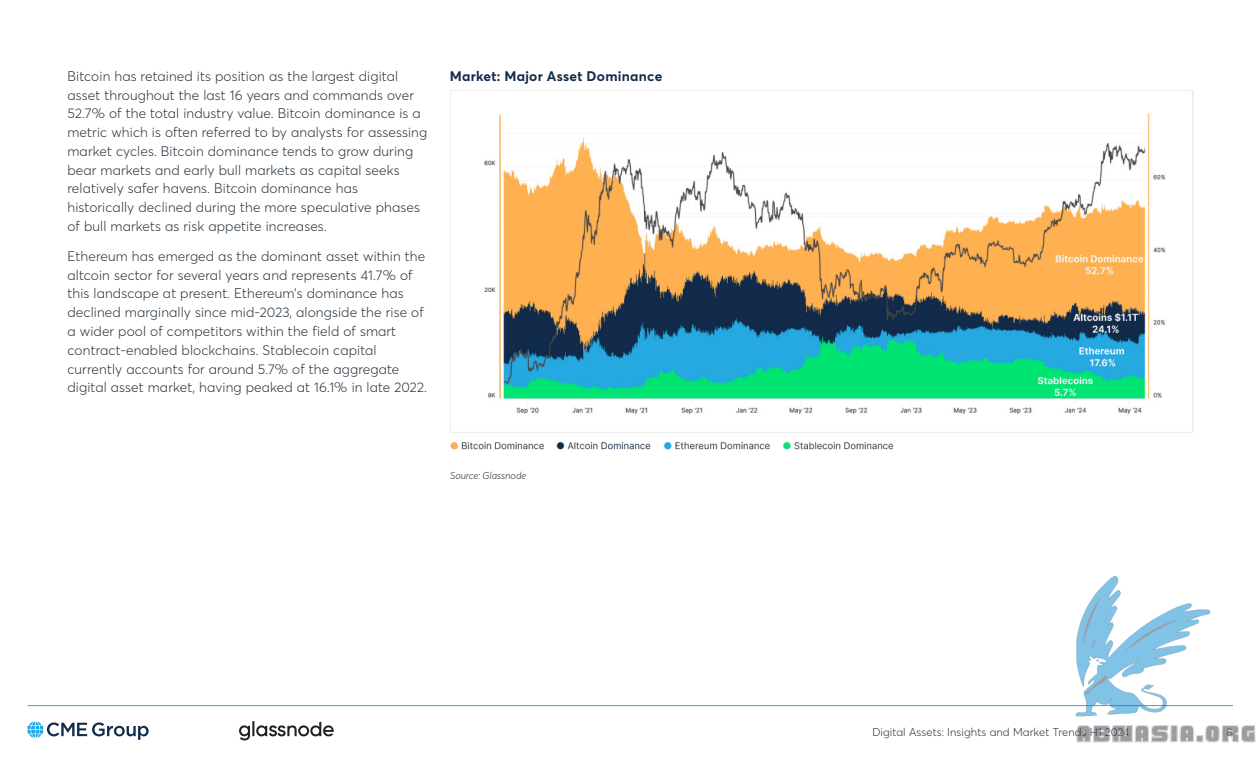
<style>
.page{position:relative;width:1260px;height:765px;background:#fff}
.page>*{position:absolute;margin:0;border:0;box-sizing:border-box;transform-origin:0 0}
.t1{font:300 13.75px/18.8px "Averta";letter-spacing:.01em;color:#25323c}
.t2{font:700 13.75px "Averta";letter-spacing:.02em;color:#112b4a}
.t3{font:300 11.25px "Averta";letter-spacing:.01em;color:#25323c}
.t4{font:300 11.25px "Averta";color:#5a6874}
.t5{font:italic 300 10px "Averta";color:#25323c}
</style>
<div class="page">
<hr style="left:28px;top:705px;width:1205px;height:1px;background:#25a9e0">
<img style="left:450px;top:90px;width:744px;height:360px">
<svg style="left:28px;top:722px;width:121px;height:18px"></svg>
<svg style="left:239px;top:721px;width:95px;height:20px"></svg>
<img style="left:1071px;top:576px;width:185px;height:167px">
<p class="t1" style="left:68px;top:66px;width:361px">Bitcoin has retained its position as the largest digital asset throughout the last 16 years and commands over 52.7% of the total industry value. Bitcoin dominance is a metric which is often referred to by analysts for assessing market cycles. Bitcoin dominance tends to grow during bear markets and early bull markets as capital seeks relatively safer havens. Bitcoin dominance has historically declined during the more speculative phases of bull markets as risk appetite increases.</p>
<p class="t1" style="left:68px;top:246px;width:361px">Ethereum has emerged as the dominant asset within the altcoin sector for several years and represents 41.7% of this landscape at present. Ethereum’s dominance has declined marginally since mid-2023, alongside the rise of a wider pool of competitors within the field of smart contract-enabled blockchains. Stablecoin capital currently accounts for around 5.7% of the aggregate digital asset market, having peaked at 16.1% in late 2022.</p>
<p class="t2" style="left:450px;top:66px;width:214px">Market: Major Asset Dominance</p>
<p class="t5" style="left:450px;top:469px;width:78px">Source: Glassnode</p>
<p class="t3" style="left:872px;top:725px;width:259px">Digital Assets: Insights and Market Trends H1 2024</p>
<p class="t4" style="left:1227px;top:725px;width:8px">8</p>
</div>
